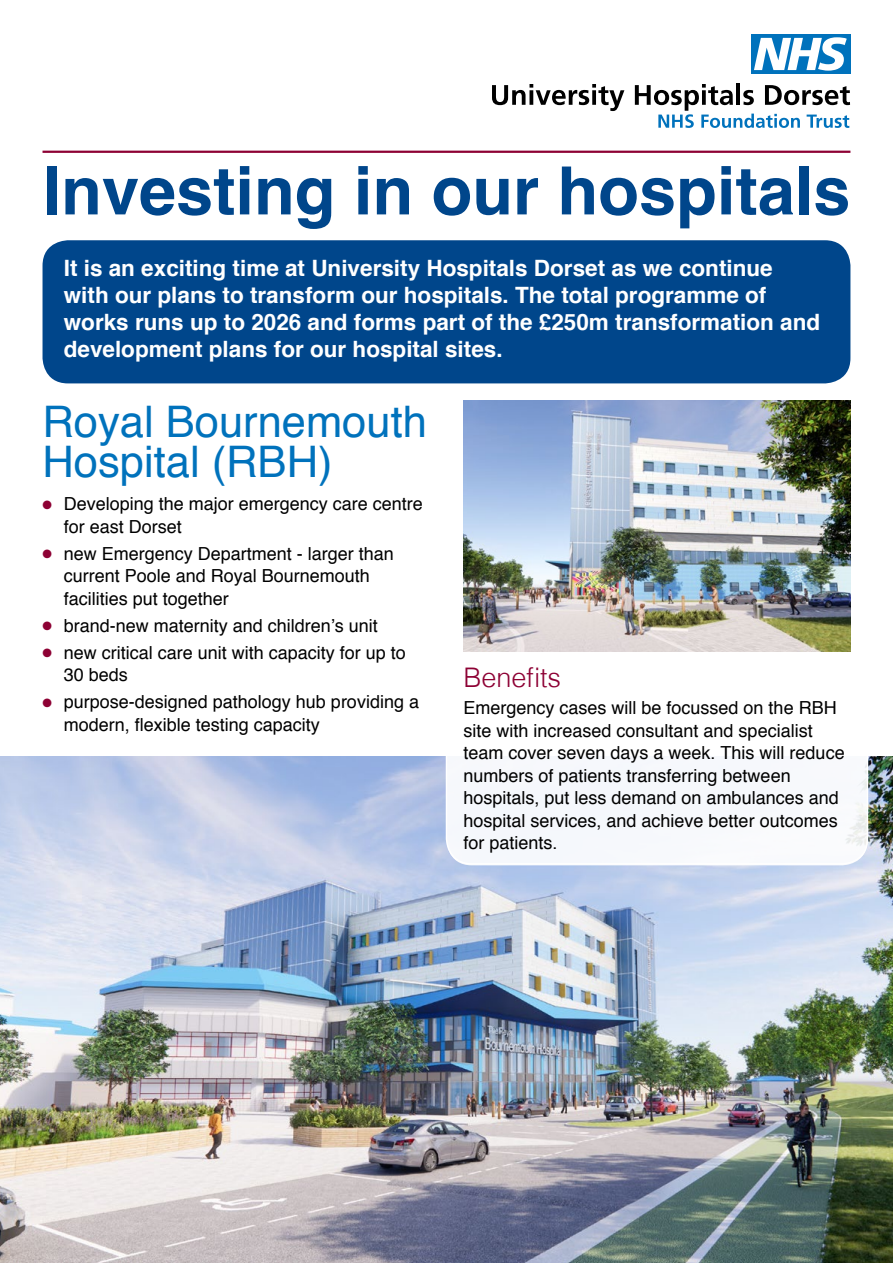
<style>
.page{position:relative;width:893px;height:1263px;background:#fff}
.page>*{position:absolute;margin:0;border:0;box-sizing:border-box;transform-origin:0 0}
.t1{font:700 66.75px "Helvetica";color:#00468b}
.t2{font:43.5px/40.5px "Helvetica";color:#0072bc}
.t3{font:300 27px "Helvetica";color:#8d0134}
.t4{font:700 22.5px/27px "Helvetica";color:#fff}
.t5{font:18px/22.5px "Helvetica";color:#000}
.s1{color:#8d0134}
</style>
<div class="page">
<hr style="left:43px;top:151px;width:807px;height:2px;background:#8d0134">
<svg style="left:492px;top:84px;width:132px;height:27px"></svg>
<svg style="left:635px;top:84px;width:215px;height:44px"></svg>
<div style="left:751px;top:34px;width:99px;height:40px;background:#0072bc"></div>
<svg style="left:754px;top:37px;width:93px;height:34px"></svg>
<div style="left:43px;top:240px;width:807px;height:143px;background:#00468b;border-radius:26px"></div>
<img style="left:0;top:757px;width:893px;height:506px">
<div style="left:446px;top:613px;width:421px;height:252px;background:#fff;border-radius:26px"></div>
<div style="left:446px;top:610px;width:422px;height:255px;border:2px solid #fff;border-radius:26px"></div>
<img style="left:463px;top:401px;width:387px;height:251px">
<h1 class="t1" style="left:43px;top:137px;width:809px">Investing in our hospitals</h1>
<p class="t4" style="left:64px;top:255px;width:758px">It is an exciting time at University Hospitals Dorset as we continue with our plans to transform our hospitals. The total programme of works runs up to 2026 and forms part of the £250m transformation and development plans for our hospital sites.</p>
<h2 class="t2" style="left:43px;top:402px;width:386px">Royal Bournemouth<br>Hospital (RBH)</h2>
<p class="t5" style="left:64px;top:493px;width:361px;text-indent:-21px"><span class="s1">●</span> Developing the major emergency care centre for east Dorset</p>
<p class="t5" style="left:64px;top:543px;width:332px;text-indent:-21px"><span class="s1">●</span> new Emergency Department - larger than current Poole and Royal Bournemouth facilities put together</p>
<p class="t5" style="left:43px;top:615px;width:337px"><span class="s1">●</span> brand-new maternity and children’s unit</p>
<p class="t5" style="left:64px;top:642px;width:344px;text-indent:-21px"><span class="s1">●</span> new critical care unit with capacity for up to<br>30 beds</p>
<p class="t5" style="left:64px;top:691px;width:357px;text-indent:-21px"><span class="s1">●</span> purpose-designed pathology hub providing a modern, flexible testing capacity</p>
<h3 class="t3" style="left:463px;top:655px;width:99px">Benefits</h3>
<p class="t5" style="left:463px;top:697px;width:383px">Emergency cases will be focussed on the RBH site with increased consultant and specialist team cover seven days a week. This will reduce numbers of patients transferring between hospitals, put less demand on ambulances and hospital services, and achieve better outcomes for patients.</p>
</div>
